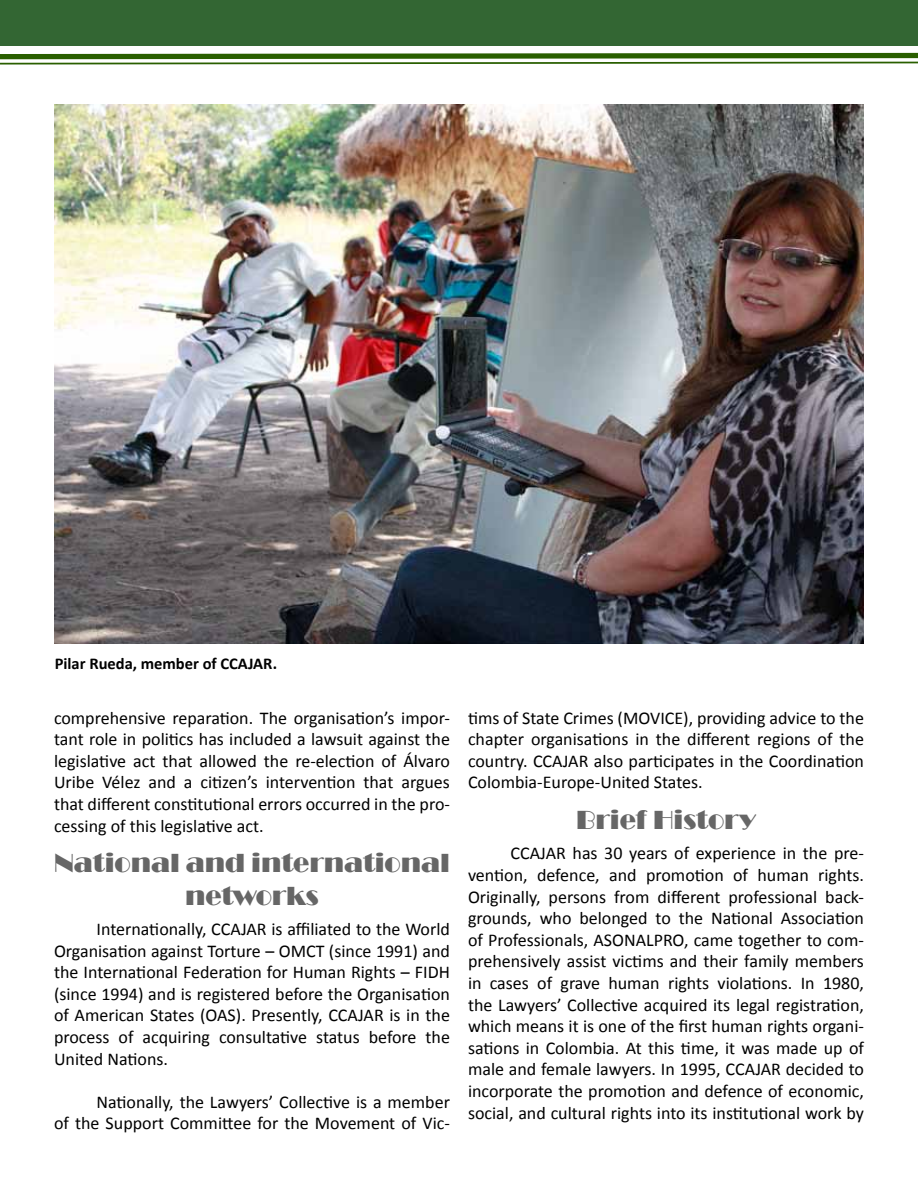
<style>
.page{position:relative;width:918px;height:1188px;background:#fff}
.page>*{position:absolute;margin:0;border:0;box-sizing:border-box;transform-origin:0 0}
.t1{font:27px/32.4px "Broadway";color:#666;text-align:center}
.t2{font:18px/21.6px "Calibri";color:#000;text-align:justify}
.t3{font:700 16.5px "Calibri";color:#000}
</style>
<div class="page">
<img style="left:54px;top:105px;width:810px;height:538px">
<div style="left:0;top:0;width:918px;height:45px;background:#363"></div>
<svg style="left:0;top:52px;width:918px;height:13px"></svg>
<p class="t3" style="left:55px;top:653px;width:224px">Pilar Rueda, member of CCAJAR.</p>
<p class="t2" style="left:54px;top:706px;width:398px">comprehensive reparation. The organisation’s impor&shy;tant role in politics has included a lawsuit against the legislative act that allowed the re-election of Álvaro Uribe Vélez and a citizen’s intervention that argues that different constitutional errors occurred in the pro&shy;cessing of this legislative act.</p>
<h1 class="t1" style="left:54px;top:847px;width:397px">National and international networks</h1>
<p class="t2" style="left:54px;top:917px;width:398px;text-indent:43px">Internationally, CCAJAR is affiliated to the World Organisation against Torture – OMCT (since 1991) and the International Federation for Human Rights – FIDH (since 1994) and is registered before the Organisation of American States (OAS). Presently, CCAJAR is in the process of acquiring consultative status before the United Nations.</p>
<p class="t2" style="left:54px;top:1090px;width:398px;text-align:right">Nationally, the Lawyers’ Collective is a member<br>of the Support Committee for the Movement of Vic-</p>
<p class="t2" style="left:468px;top:706px;width:397px">tims of State Crimes (MOVICE), providing advice to the chapter organisations in the different regions of the country. CCAJAR also participates in the Coordination Colombia-Europe-United States.</p>
<h1 class="t1" style="left:576px;top:804px;width:181px">Brief History</h1>
<p class="t2" style="left:468px;top:842px;width:398px;text-indent:43px">CCAJAR has 30 years of experience in the pre&shy;vention, defence, and promotion of human rights.<br>Originally, persons from different professional back&shy;grounds, who belonged to the National Association of Professionals, ASONALPRO, came together to com&shy;prehensively assist victims and their family members in cases of grave human rights violations. In 1980, the Lawyers’ Collective acquired its legal registration, which means it is one of the first human rights organi&shy;sations in Colombia. At this time, it was made up of male and female lawyers. In 1995, CCAJAR decided to incorporate the promotion and defence of economic, social, and cultural rights into its institutional work by</p>
</div>
